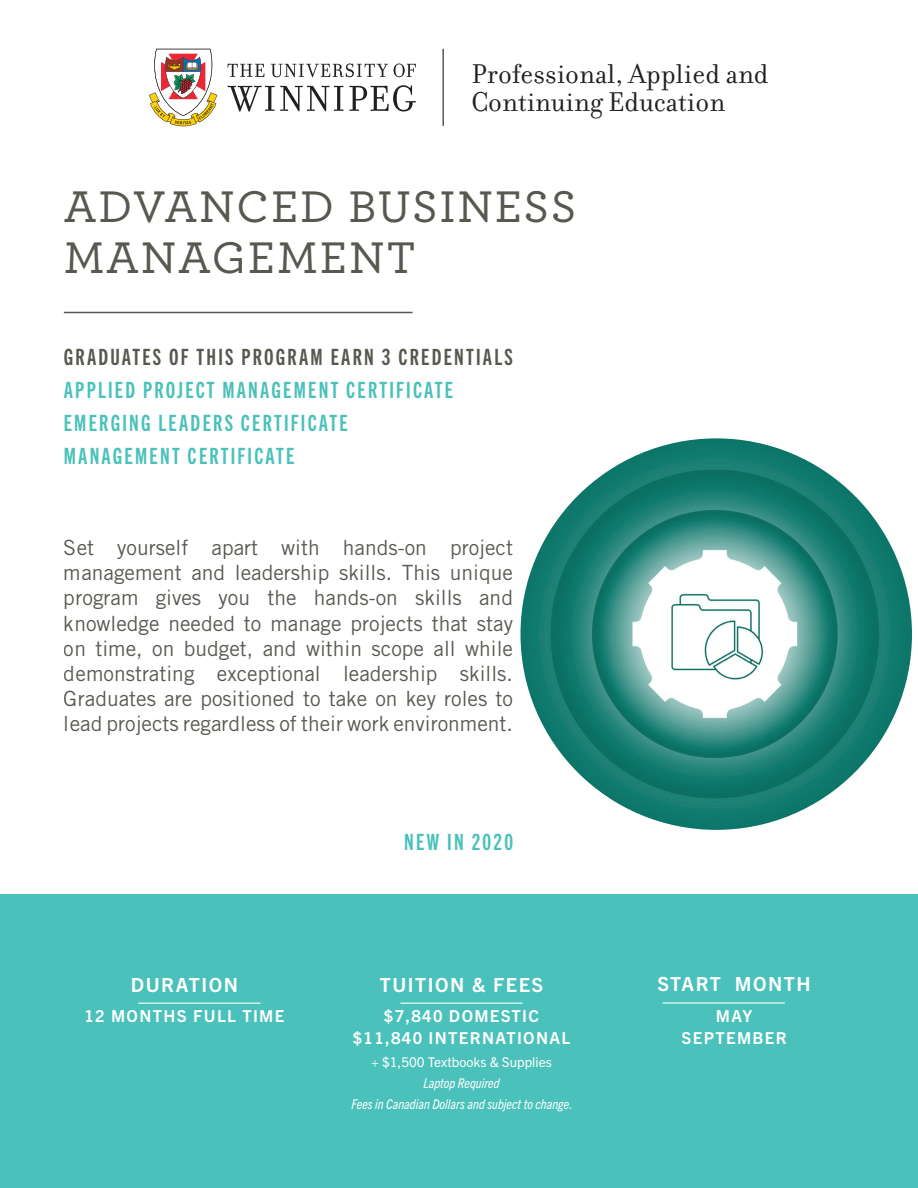
<style>
.page{position:relative;width:918px;height:1188px;background:#fff}
.page>*{position:absolute;margin:0;border:0;box-sizing:border-box;transform-origin:0 0}
.t1{font:500 46.5px/51px "Archer";letter-spacing:.04em;color:#585750}
.t2{font:29.25px/28.3px "Filosofia OT";letter-spacing:.005em;color:#231f20}
.t3{font:22.5px/33px "Trade Gothic Next LT Pro Bd Cm";letter-spacing:.1em;color:#4ac1ba}
.t4{font:22.5px "Trade Gothic Next LT Pro Bd Cm";letter-spacing:.1em;color:#585851}
.t5{font:21px/25.2px "Trade Gothic";color:#585750;text-align:justify}
.t6{font:700 19.5px "Trade Gothic Next LT Pro";letter-spacing:.08em;color:#fff}
.t7{font:700 16.5px/22.5px "Trade Gothic Next LT Pro";letter-spacing:.08em;color:#fff;text-align:center}
.t8{font:italic condensed 13.5px/21px "Trade Gothic Next LT Pro";color:#fff;text-align:center}
.t9{font:13.5px "Trade Gothic Next LT Pro";color:#fff}
</style>
<div class="page">
<hr style="left:443px;top:49px;width:1px;height:77px;background:#231f20">
<svg style="left:228px;top:64px;width:36px;height:13px"></svg>
<svg style="left:271px;top:63px;width:117px;height:14px"></svg>
<svg style="left:394px;top:63px;width:22px;height:14px"></svg>
<svg style="left:228px;top:86px;width:115px;height:26px"></svg>
<svg style="left:349px;top:85px;width:67px;height:26px"></svg>
<img style="left:149px;top:49px;width:68px;height:77px">
<div style="left:0;top:894px;width:918px;height:294px;background:#4ac1ba"></div>
<hr style="left:138px;top:1003px;width:123px;height:1px;background:#fff">
<hr style="left:663px;top:1002px;width:122px;height:2px;background:#fff">
<hr style="left:400px;top:1003px;width:123px;height:1px;background:#fff">
<hr style="left:64px;top:312px;width:349px;height:1px;background:#585750">
<img style="left:520px;top:438px;width:392px;height:392px;border-radius:196px">
<h2 class="t2" style="left:471px;top:60px;width:299px">Professional, Applied and<br>Continuing Education</h2>
<h1 class="t1" style="left:64px;top:178px;width:514px">ADVANCED BUSINESS<br>MANAGEMENT</h1>
<p class="t4" style="left:64px;top:342px;width:451px">GRADUATES OF THIS PROGRAM EARN 3 CREDENTIALS</p>
<p class="t3" style="left:64px;top:372px;width:391px">APPLIED PROJECT MANAGEMENT CERTIFICATE<br>EMERGING LEADERS CERTIFICATE<br>MANAGEMENT CERTIFICATE</p>
<p class="t5" style="left:64px;top:535px;width:451px">Set yourself apart with hands-on project management and leadership skills. This unique program gives you the hands-on skills and knowledge needed to manage projects that stay on time, on budget, and within scope all while demonstrating exceptional leadership skills.<br>Graduates are positioned to take on key roles to lead projects regardless of their work environment.</p>
<p class="t3" style="left:404px;top:824px;width:110px">NEW IN 2020</p>
<p class="t6" style="left:131px;top:971px;width:109px">DURATION</p>
<p class="t6" style="left:380px;top:971px;width:165px">TUITION &amp; FEES</p>
<p class="t6" style="left:658px;top:970px;width:155px">START MONTH</p>
<p class="t7" style="left:84px;top:1004px;width:201px">12 MONTHS FULL TIME</p>
<p class="t7" style="left:353px;top:1004px;width:219px">$7,840 DOMESTIC $11,840 INTERNATIONAL</p>
<p class="t7" style="left:682px;top:1004px;width:107px">MAY<br>SEPTEMBER</p>
<p class="t9" style="left:371px;top:1053px;width:182px">+ $1,500 Textbooks &amp; Supplies</p>
<p class="t8" style="left:351px;top:1072px;width:223px">Laptop Required<br>Fees in Canadian Dollars and subject to change.</p>
</div>
